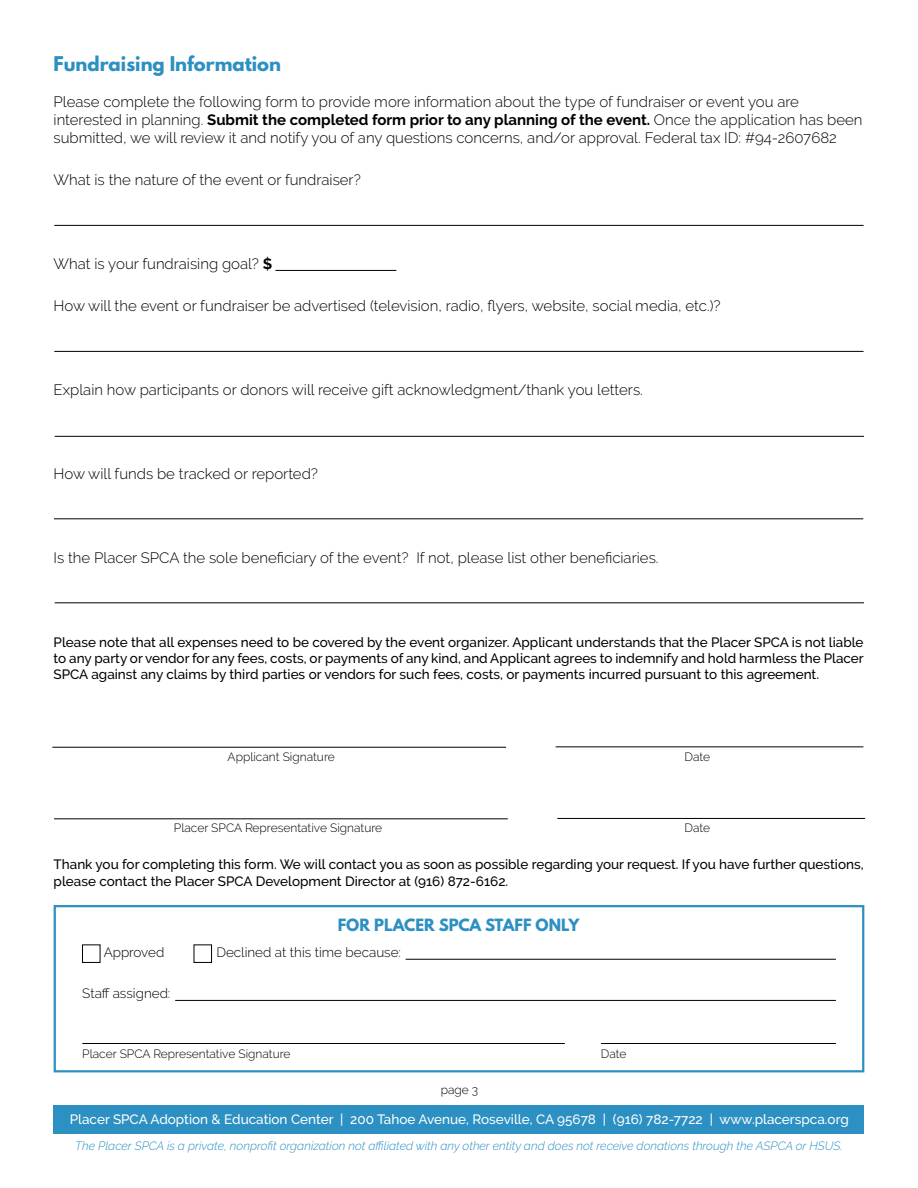
<style>
.page{position:relative;width:918px;height:1188px;background:#fff}
.page>*{position:absolute;margin:0;border:0;box-sizing:border-box;transform-origin:0 0}
.t1{font:700 18px "League Spartan";color:#2c90c2}
.t2{font:300 15px/18px "Raleway";color:#000}
.t3{font:700 15px "League Spartan";color:#2c90c2}
.t4{font:500 13.5px/16.2px "Raleway";color:#000;text-align:justify}
.t5{font:500 13.5px "Raleway";color:#fff}
.t6{font:300 13.5px "Raleway";color:#000}
.t7{font:italic 300 12px "Raleway";color:#2c90c2}
.t8{font:300 12px "Raleway";color:#000}
.s1{font-weight:700}
</style>
<div class="page">
<div style="left:54px;top:905px;width:810px;height:167px;border:2px solid #2c90c2"></div>
<div style="left:54px;top:1105px;width:810px;height:29px;background:#2c90c2"></div>
<hr style="left:54px;top:225px;width:810px;height:1px;background:#000">
<hr style="left:54px;top:351px;width:810px;height:1px;background:#000">
<hr style="left:55px;top:436px;width:809px;height:1px;background:#000">
<hr style="left:54px;top:519px;width:809px;height:1px;background:#000">
<hr style="left:55px;top:603px;width:809px;height:1px;background:#000">
<hr style="left:275px;top:270px;width:121px;height:1px;background:#000">
<hr style="left:52px;top:747px;width:454px;height:1px;background:#000">
<hr style="left:556px;top:747px;width:307px;height:1px;background:#000">
<hr style="left:54px;top:819px;width:454px;height:1px;background:#000">
<hr style="left:557px;top:818px;width:308px;height:1px;background:#000">
<hr style="left:82px;top:1043px;width:483px;height:1px;background:#000">
<hr style="left:601px;top:1043px;width:235px;height:1px;background:#000">
<div style="left:82px;top:945px;width:18px;height:18px;border:1px solid #000"></div>
<div style="left:194px;top:945px;width:18px;height:18px;border:1px solid #000"></div>
<hr style="left:406px;top:959px;width:430px;height:1px;background:#000">
<hr style="left:175px;top:1000px;width:661px;height:1px;background:#000">
<p class="t1" style="left:54px;top:50px;width:229px">Fundraising Information</p>
<p class="t2" style="left:54px;top:93px;width:810px">Please complete the following form to provide more information about the type of fundraiser or event you are interested in planning. <span class="s1">Submit the completed form prior to any planning of the event.</span> Once the application has been submitted, we will review it and notify you of any questions concerns, and/or approval. Federal tax ID: #94-2607682</p>
<p class="t2" style="left:54px;top:171px;width:309px">What is the nature of the event or fundraiser?</p>
<p class="t2" style="left:54px;top:255px;width:220px">What is your fundraising goal? <span class="s1">$</span></p>
<p class="t2" style="left:54px;top:297px;width:669px">How will the event or fundraiser be advertised (television, radio, flyers, website, social media, etc.)?</p>
<p class="t2" style="left:54px;top:381px;width:591px">Explain how participants or donors will receive gift acknowledgment/thank you letters.</p>
<p class="t2" style="left:54px;top:465px;width:266px">How will funds be tracked or reported?</p>
<p class="t2" style="left:54px;top:549px;width:606px">Is the Placer SPCA the sole beneficiary of the event? If not, please list other beneficiaries.</p>
<p class="t4" style="left:54px;top:634px;width:812px">Please note that all expenses need to be covered by the event organizer. Applicant understands that the Placer SPCA is not liable to any party or vendor for any fees, costs, or payments of any kind, and Applicant agrees to indemnify and hold harmless the Placer SPCA against any claims by third parties or vendors for such fees, costs, or payments incurred pursuant to this agreement.</p>
<p class="t8" style="left:228px;top:750px;width:109px">Applicant Signature</p>
<p class="t8" style="left:685px;top:750px;width:27px">Date</p>
<p class="t8" style="left:174px;top:821px;width:210px">Placer SPCA Representative Signature</p>
<p class="t8" style="left:685px;top:821px;width:27px">Date</p>
<p class="t4" style="left:54px;top:857px;width:812px">Thank you for completing this form. We will contact you as soon as possible regarding your request. If you have further questions, please contact the Placer SPCA Development Director at (916) 872-6162.</p>
<p class="t3" style="left:338px;top:913px;width:243px">FOR PLACER SPCA STAFF ONLY</p>
<p class="t6" style="left:104px;top:945px;width:62px">Approved</p>
<p class="t6" style="left:216px;top:945px;width:186px">Declined at this time because:</p>
<p class="t6" style="left:82px;top:986px;width:90px">Staff assigned:</p>
<p class="t8" style="left:82px;top:1047px;width:210px">Placer SPCA Representative Signature</p>
<p class="t8" style="left:601px;top:1047px;width:27px">Date</p>
<p class="t8" style="left:441px;top:1083px;width:39px">page 3</p>
<p class="t5" style="left:70px;top:1111px;width:780px">Placer SPCA Adoption &amp; Education Center | 200 Tahoe Avenue, Roseville, CA 95678 | (916) 782-7722 | www.placerspca.org</p>
<p class="t7" style="left:75px;top:1139px;width:769px">The Placer SPCA is a private, nonprofit organization not affiliated with any other entity and does not receive donations through the ASPCA or HSUS.</p>
</div>
